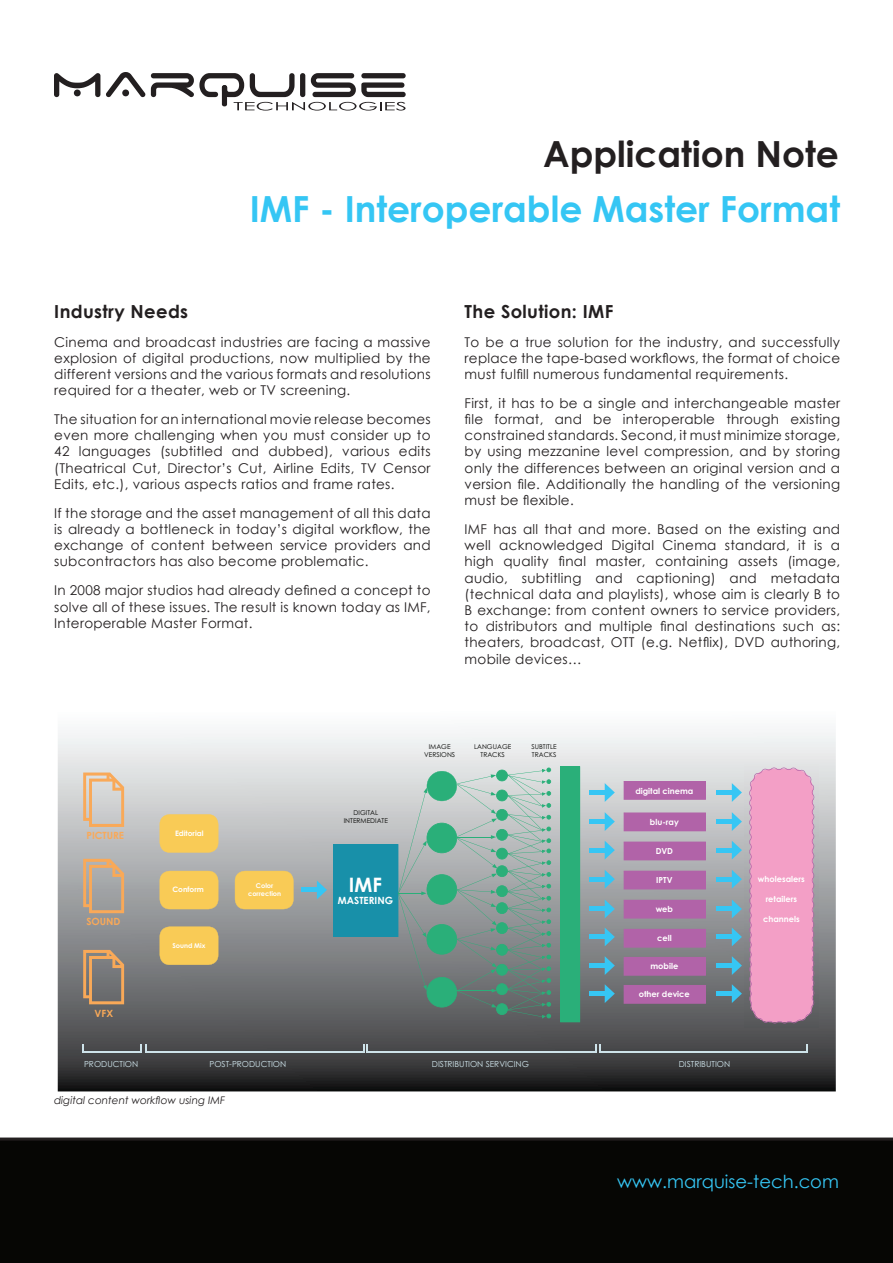
<style>
.page{position:relative;width:893px;height:1263px;background:#fff}
.page>*{position:absolute;margin:0;border:0;box-sizing:border-box;transform-origin:0 0}
.t1{font:700 36px "Century Gothic";color:#35c6f4}
.t2{font:700 36px "Century Gothic";color:#231f20}
.t3{font:700 19.95px "Century Gothic";color:#fff}
.t4{font:700 18px "Century Gothic";letter-spacing:.02em;color:#231f20}
.t5{font:18px "Century Gothic";color:#35c6f4}
.t6{font:13.5px/16.2px "Century Gothic";letter-spacing:.02em;color:#231f20;text-align:justify}
.t7{font:italic 10.5px "Century Gothic";color:#231f20}
.t8{font:700 9.9px "Century Gothic";color:#f9a958}
.t9{font:700 9.9px "Century Gothic";color:#fff}
.t10{font:700 8.25px "Century Gothic";color:#fff}
.t11{font:8.25px "Century Gothic";color:#cee3ea}
.t12{font:700 7.5px "Century Gothic";color:#fff}
.t13{font:6.6px/7.9px "Century Gothic";color:#040503;text-align:center}
.t14{font:700 6.6px/7.9px "Century Gothic";color:#fff;text-align:center}
</style>
<div class="page">
<svg style="left:58px;top:732px;width:778px;height:359px;background:#8b8d8e"></svg>
<div style="left:560px;top:766px;width:20px;height:256px;background:#2aaf79"></div>
<img style="left:745px;top:763px;width:73px;height:265px">
<svg style="left:749px;top:767px;width:65px;height:256px;background:#ec9dc3"></svg>
<div style="left:624px;top:781px;width:82px;height:19px;background:#b163a8"></div>
<div style="left:624px;top:985px;width:82px;height:19px;background:#b163a8"></div>
<div style="left:624px;top:957px;width:82px;height:19px;background:#b163a8"></div>
<div style="left:624px;top:929px;width:82px;height:19px;background:#b163a8"></div>
<svg style="left:624px;top:900px;width:82px;height:18px"></svg>
<svg style="left:624px;top:871px;width:82px;height:18px"></svg>
<div style="left:624px;top:841px;width:82px;height:19px;background:#b163a8"></div>
<div style="left:624px;top:812px;width:82px;height:19px;background:#b163a8"></div>
<div style="left:590px;top:934px;width:19px;height:5px;background:#36c6f4"></div>
<svg style="left:605px;top:927px;width:10px;height:19px"></svg>
<div style="left:590px;top:906px;width:19px;height:5px;background:#36c6f4"></div>
<svg style="left:605px;top:899px;width:10px;height:19px"></svg>
<div style="left:590px;top:877px;width:19px;height:5px;background:#36c6f4"></div>
<svg style="left:605px;top:870px;width:10px;height:18px"></svg>
<hr style="left:590px;top:848px;width:19px;height:4px;background:#36c6f4">
<svg style="left:605px;top:841px;width:10px;height:18px"></svg>
<div style="left:590px;top:819px;width:19px;height:5px;background:#36c6f4"></div>
<svg style="left:605px;top:812px;width:10px;height:19px"></svg>
<div style="left:590px;top:790px;width:19px;height:5px;background:#36c6f4"></div>
<svg style="left:605px;top:783px;width:10px;height:19px"></svg>
<div style="left:590px;top:991px;width:19px;height:5px;background:#36c6f4"></div>
<svg style="left:605px;top:984px;width:10px;height:19px"></svg>
<div style="left:590px;top:963px;width:19px;height:5px;background:#36c6f4"></div>
<svg style="left:605px;top:956px;width:10px;height:19px"></svg>
<div style="left:717px;top:934px;width:19px;height:5px;background:#36c6f4"></div>
<svg style="left:732px;top:927px;width:10px;height:19px"></svg>
<div style="left:717px;top:906px;width:19px;height:5px;background:#36c6f4"></div>
<svg style="left:732px;top:899px;width:10px;height:19px"></svg>
<div style="left:717px;top:877px;width:19px;height:5px;background:#36c6f4"></div>
<svg style="left:732px;top:870px;width:10px;height:18px"></svg>
<hr style="left:717px;top:848px;width:19px;height:4px;background:#36c6f4">
<svg style="left:732px;top:841px;width:10px;height:18px"></svg>
<div style="left:717px;top:819px;width:19px;height:5px;background:#36c6f4"></div>
<svg style="left:732px;top:812px;width:10px;height:19px"></svg>
<div style="left:717px;top:790px;width:19px;height:5px;background:#36c6f4"></div>
<svg style="left:732px;top:783px;width:10px;height:19px"></svg>
<div style="left:717px;top:991px;width:19px;height:5px;background:#36c6f4"></div>
<svg style="left:732px;top:984px;width:10px;height:19px"></svg>
<div style="left:717px;top:963px;width:19px;height:5px;background:#36c6f4"></div>
<svg style="left:732px;top:956px;width:10px;height:19px"></svg>
<svg style="left:83px;top:772px;width:41px;height:55px;background:#dec5ab"></svg>
<svg style="left:83px;top:859px;width:41px;height:54px;background:#bea68d"></svg>
<svg style="left:83px;top:950px;width:41px;height:54px;background:#9e856d"></svg>
<div style="left:235px;top:871px;width:59px;height:38px;background:#f9cb56"></div>
<svg style="left:160px;top:814px;width:58px;height:39px;background:#f6ca5a"></svg>
<div style="left:160px;top:871px;width:58px;height:38px;background:#f9cb56"></div>
<svg style="left:160px;top:926px;width:58px;height:39px;background:#f3c758"></svg>
<div style="left:302px;top:887px;width:19px;height:5px;background:#36c6f4"></div>
<svg style="left:317px;top:880px;width:10px;height:19px"></svg>
<svg style="left:333px;top:767px;width:218px;height:251px;background:#81a19e"></svg>
<svg style="left:363px;top:1044px;width:5px;height:9px"></svg>
<svg style="left:595px;top:1044px;width:5px;height:9px"></svg>
<hr style="left:367px;top:1051px;width:228px;height:2px;background:#cee3ea">
<svg style="left:82px;top:1044px;width:2px;height:7px"></svg>
<svg style="left:806px;top:1044px;width:2px;height:9px"></svg>
<hr style="left:600px;top:1051px;width:125px;height:2px;background:#cee3ea">
<hr style="left:725px;top:1051px;width:81px;height:2px;background:#cee3ea">
<svg style="left:141px;top:1044px;width:6px;height:9px"></svg>
<hr style="left:82px;top:1051px;width:59px;height:2px;background:#cee3ea">
<hr style="left:147px;top:1051px;width:217px;height:2px;background:#cee3ea">
<div style="left:0;top:1137px;width:893px;height:126px;background:#060604"></div>
<svg style="left:54px;top:73px;width:46px;height:24px"></svg>
<svg style="left:106px;top:72px;width:39px;height:25px"></svg>
<svg style="left:151px;top:73px;width:255px;height:38px"></svg>
<div style="left:222px;top:85px;width:5px;height:21px;background:#231f20;border-radius:2px"></div>
<h1 class="t2" style="left:543px;top:126px;width:297px">Application Note</h1>
<h1 class="t1" style="left:250px;top:182px;width:592px">IMF - Interoperable Master Format</h1>
<h3 class="t4" style="left:54px;top:297px;width:135px">Industry Needs</h3>
<p class="t6" style="left:54px;top:333px;width:378px">Cinema and broadcast industries are facing a massive explosion of digital productions, now multiplied by the different versions and the various formats and resolutions required for a theater, web or TV screening.</p>
<p class="t6" style="left:54px;top:411px;width:378px">The situation for an international movie release becomes even more challenging when you must consider up to 42 languages (subtitled and dubbed), various edits (Theatrical Cut, Director’s Cut, Airline Edits, TV Censor Edits, etc.), various aspects ratios and frame rates.</p>
<p class="t6" style="left:54px;top:505px;width:378px">If the storage and the asset management of all this data is already a bottleneck in today’s digital workflow, the exchange of content between service providers and subcontractors has also become problematic.</p>
<p class="t6" style="left:54px;top:582px;width:378px">In 2008 major studios had already defined a concept to solve all of these issues. The result is known today as IMF, Interoperable Master Format.</p>
<h3 class="t4" style="left:465px;top:297px;width:150px">The Solution: IMF</h3>
<p class="t6" style="left:465px;top:333px;width:377px">To be a true solution for the industry, and successfully replace the tape-based workflows, the format of choice must fulfill numerous fundamental requirements.</p>
<p class="t6" style="left:465px;top:395px;width:377px">First, it has to be a single and interchangeable master file format, and be interoperable through existing constrained standards. Second, it must minimize storage, by using mezzanine level compression, and by storing only the differences between an original version and a version file. Additionally the handling of the versioning must be flexible.</p>
<p class="t6" style="left:465px;top:521px;width:377px">IMF has all that and more. Based on the existing and well acknowledged Digital Cinema standard, it is a high quality final master, containing assets (image, audio, subtitling and captioning) and metadata (technical data and playlists), whose aim is clearly B to B exchange: from content owners to service providers, to distributors and multiple final destinations such as: theaters, broadcast, OTT (e.g. Netflix), DVD authoring, mobile devices…</p>
<p class="t8" style="left:87px;top:828px;width:39px">PICTURE</p>
<p class="t8" style="left:86px;top:914px;width:36px">SOUND</p>
<p class="t8" style="left:95px;top:1006px;width:20px">VFX</p>
<p class="t12" style="left:175px;top:827px;width:30px">Editorial</p>
<p class="t12" style="left:172px;top:884px;width:33px">Conform</p>
<p class="t14" style="left:172px;top:941px;width:35px">Sound Mix</p>
<p class="t14" style="left:248px;top:881px;width:35px">Color correction</p>
<p class="t13" style="left:344px;top:808px;width:46px">DIGITAL<br>INTERMEDIATE</p>
<h2 class="t3" style="left:349px;top:869px;width:35px">IMF</h2>
<p class="t9" style="left:338px;top:892px;width:57px">MASTERING</p>
<p class="t13" style="left:424px;top:742px;width:33px">IMAGE<br>VERSIONS</p>
<p class="t13" style="left:474px;top:742px;width:39px">LANGUAGE<br>TRACKS</p>
<p class="t13" style="left:531px;top:742px;width:27px;text-align:left">SUBTITLE<br>TRACKS</p>
<p class="t10" style="left:635px;top:784px;width:60px">digital cinema</p>
<p class="t10" style="left:650px;top:815px;width:30px">blu-ray</p>
<p class="t10" style="left:656px;top:844px;width:19px">DVD</p>
<p class="t10" style="left:656px;top:873px;width:18px">IPTV</p>
<p class="t10" style="left:656px;top:902px;width:19px">web</p>
<p class="t10" style="left:657px;top:932px;width:16px">cell</p>
<p class="t10" style="left:650px;top:960px;width:29px">mobile</p>
<p class="t10" style="left:639px;top:988px;width:53px">other device</p>
<p class="t10" style="left:758px;top:872px;width:48px">wholesalers</p>
<p class="t10" style="left:766px;top:892px;width:33px">retailers</p>
<p class="t10" style="left:763px;top:912px;width:38px">channels</p>
<p class="t11" style="left:84px;top:1058px;width:56px">PRODUCTION</p>
<p class="t11" style="left:209px;top:1058px;width:78px">POST-PRODUCTION</p>
<p class="t11" style="left:432px;top:1058px;width:99px">DISTRIBUTION SERVICING</p>
<p class="t11" style="left:679px;top:1058px;width:53px">DISTRIBUTION</p>
<p class="t7" style="left:54px;top:1093px;width:173px">digital content workflow using IMF</p>
<h3 class="t5" style="left:617px;top:1169px;width:223px">www.marquise-tech.com</h3>
</div>
